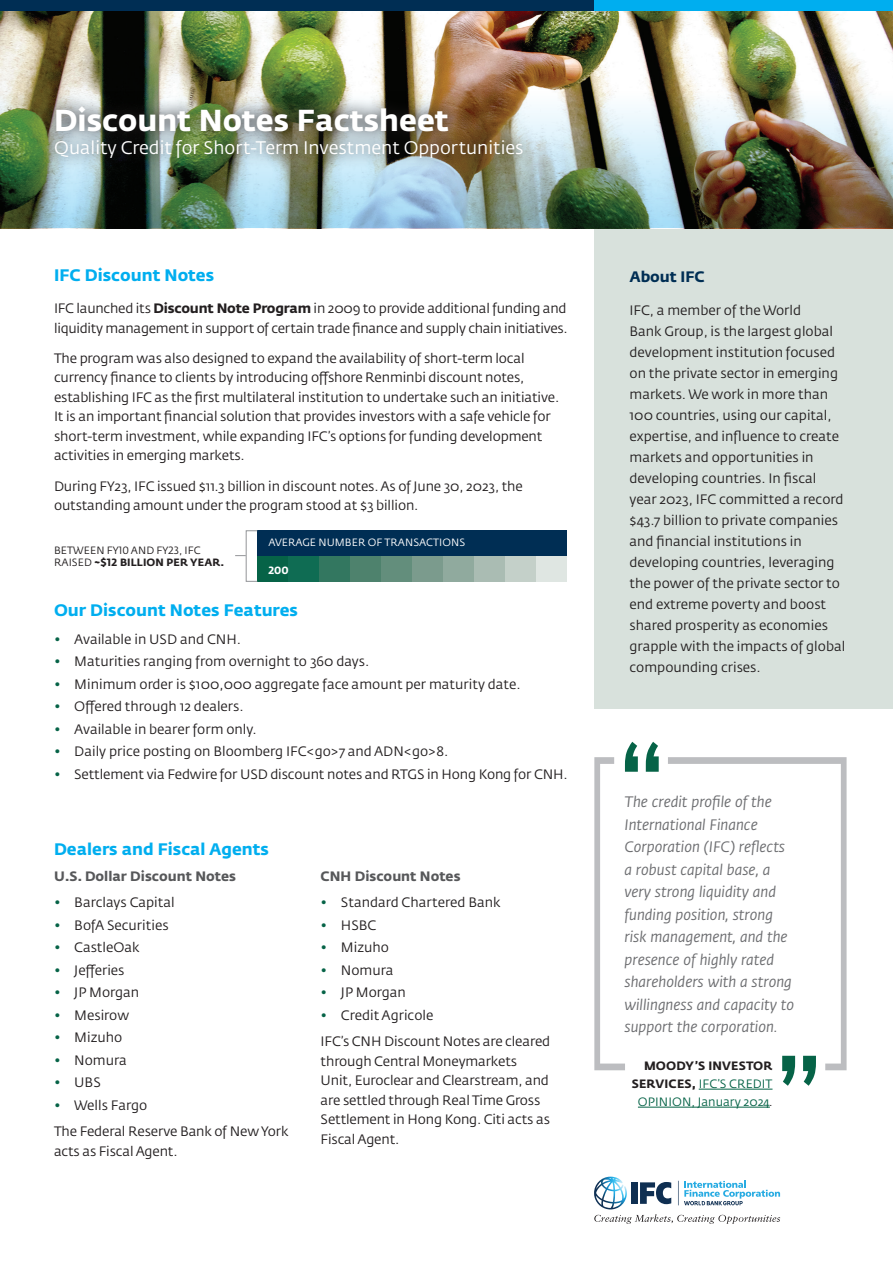
<style>
.page{position:relative;width:893px;height:1263px;background:#fff}
.page>*{position:absolute;margin:0;border:0;box-sizing:border-box;transform-origin:0 0}
.t1{font:700 30px "Fedra Sans Std";color:#fff}
.t2{font:18px "Fedra Sans Std";color:#fff}
.Main_header{font:700 16.5px "Fedra Sans Std";color:#00aeef}
.About_IFC_text{font:italic 15px/22.5px "Fedra Sans Std";color:#6c6d70}
.About_IFC{font:700 15px "Fedra Sans Std";color:#002e54}
.About_IFC_text-2{font:13.5px/21px "Fedra Sans Std";color:#231f20}
.Body_text{font:13.5px/19.5px "Fedra Sans Std";letter-spacing:-.01em;color:#231f20}
.sub_Header{font:700 13.5px "Fedra Sans Std";color:#57585a}
.About_IFC_text-3{font:12px/18px "Fedra Sans Std";letter-spacing:.01em;color:#066347;text-align:right}
.info{font:10.5px/12px "Fedra Sans Std";letter-spacing:.01em;color:#231f20}
.info-2{font:10.5px "Fedra Sans Std";letter-spacing:.01em;color:#fff}
.s1{font-weight:700}
.s2{color:#066347}
.s3{font-weight:700;color:#231f20}
.s4{font-style:italic;color:#231f20}
</style>
<div class="page">
<div style="left:0;top:0;width:594px;height:20px;background:#002e54"></div>
<div style="left:594px;top:0;width:299px;height:20px;background:#00aeef"></div>
<svg style="left:594px;top:1177px;width:186px;height:47px"></svg>
<div style="left:594px;top:228px;width:299px;height:480px;background:#d8e1dc"></div>
<hr style="left:699px;top:1089px;width:73px;height:1px;background:#066347">
<hr style="left:638px;top:1107px;width:132px;height:1px;background:#066347">
<svg style="left:668px;top:757px;width:179px;height:313px"></svg>
<svg style="left:594px;top:742px;width:65px;height:328px"></svg>
<svg style="left:782px;top:1056px;width:34px;height:30px"></svg>
<div style="left:257px;top:530px;width:310px;height:26px;background:#002e54"></div>
<div style="left:257px;top:556px;width:31px;height:26px;background:#066347"></div>
<div style="left:288px;top:556px;width:31px;height:26px;background:#0f6c53"></div>
<div style="left:319px;top:556px;width:31px;height:26px;background:#337760"></div>
<div style="left:350px;top:556px;width:31px;height:26px;background:#4e826d"></div>
<div style="left:381px;top:556px;width:31px;height:26px;background:#638e7c"></div>
<div style="left:412px;top:556px;width:31px;height:26px;background:#7b9b8d"></div>
<div style="left:443px;top:556px;width:31px;height:26px;background:#90aa9e"></div>
<div style="left:474px;top:556px;width:31px;height:26px;background:#aabcb3"></div>
<div style="left:505px;top:556px;width:31px;height:26px;background:#c4d0c9"></div>
<div style="left:536px;top:556px;width:31px;height:26px;background:#dfe6e2"></div>
<img style="left:0;top:11px;width:893px;height:80px">
<img style="left:0;top:91px;width:893px;height:137px">
<img style="left:40px;top:93px;width:497px;height:78px">
<div style="left:246px;top:530px;width:12px;height:52px;border:1px solid #939598"></div>
<p class="t1" style="left:54px;top:102px;width:396px">Discount Notes Factsheet</p>
<p class="t2" style="left:54px;top:136px;width:471px">Quality Credit for Short-Term Investment Opportunities</p>
<p class="Main_header" style="left:54px;top:265px;width:162px">IFC Discount Notes</p>
<p class="Body_text" style="left:54px;top:299px;width:515px">IFC launched its <span class="s1">Discount Note Program</span> in 2009 to provide additional funding and liquidity management in support of certain trade finance and supply chain initiatives.</p>
<p class="Body_text" style="left:54px;top:348px;width:507px">The program was also designed to expand the availability of short-term local currency finance to clients by introducing offshore Renminbi discount notes, establishing IFC as the first multilateral institution to undertake such an initiative.<br>It is an important financial solution that provides investors with a safe vehicle for short-term investment, while expanding IFC’s options for funding development activities in emerging markets.</p>
<p class="Body_text" style="left:54px;top:476px;width:470px">During FY23, IFC issued $11.3 billion in discount notes. As of June 30, 2023, the outstanding amount under the program stood at $3 billion.</p>
<p class="info" style="left:54px;top:545px;width:172px">BETWEEN FY10 AND FY23, IFC<br>RAISED <span class="s1">~$12 BILLION PER YEAR.</span></p>
<p class="info-2" style="left:268px;top:536px;width:198px">AVERAGE NUMBER OF TRANSACTIONS</p>
<p class="Main_header" style="left:54px;top:600px;width:245px">Our Discount Notes Features</p>
<p class="About_IFC_text-2" style="left:54px;top:629px;width:189px"><span class="s2">•</span> Available in USD and CNH.</p>
<p class="About_IFC_text-2" style="left:54px;top:651px;width:317px"><span class="s2">•</span> Maturities ranging from overnight to 360 days.</p>
<p class="About_IFC_text-2" style="left:54px;top:674px;width:468px"><span class="s2">•</span> Minimum order is $100,000 aggregate face amount per maturity date.</p>
<p class="About_IFC_text-2" style="left:54px;top:696px;width:191px"><span class="s2">•</span> Offered through 12 dealers.</p>
<p class="About_IFC_text-2" style="left:54px;top:718px;width:204px"><span class="s2">•</span> Available in bearer form only.</p>
<p class="About_IFC_text-2" style="left:54px;top:741px;width:396px"><span class="s2">•</span> Daily price posting on Bloomberg IFC&lt;go&gt;7 and ADN&lt;go&gt;8.</p>
<p class="About_IFC_text-2" style="left:54px;top:763px;width:515px"><span class="s2">•</span> Settlement via Fedwire for USD discount notes and RTGS in Hong Kong for CNH.</p>
<p class="Main_header" style="left:54px;top:839px;width:216px">Dealers and Fiscal Agents</p>
<p class="sub_Header" style="left:54px;top:868px;width:184px">U.S. Dollar Discount Notes</p>
<p class="About_IFC_text-2" style="left:54px;top:892px;width:122px"><span class="s2">•</span> Barclays Capital</p>
<p class="About_IFC_text-2" style="left:54px;top:914px;width:116px"><span class="s2">•</span> BofA Securities</p>
<p class="About_IFC_text-2" style="left:54px;top:937px;width:87px"><span class="s2">•</span> CastleOak</p>
<p class="About_IFC_text-2" style="left:54px;top:959px;width:72px"><span class="s2">•</span> Jefferies</p>
<p class="About_IFC_text-2" style="left:54px;top:982px;width:87px"><span class="s2">•</span> JP Morgan</p>
<p class="About_IFC_text-2" style="left:54px;top:1004px;width:77px"><span class="s2">•</span> Mesirow</p>
<p class="About_IFC_text-2" style="left:54px;top:1027px;width:70px"><span class="s2">•</span> Mizuho</p>
<p class="About_IFC_text-2" style="left:54px;top:1049px;width:75px"><span class="s2">•</span> Nomura</p>
<p class="About_IFC_text-2" style="left:54px;top:1072px;width:48px"><span class="s2">•</span> UBS</p>
<p class="About_IFC_text-2" style="left:54px;top:1094px;width:95px"><span class="s2">•</span> Wells Fargo</p>
<p class="Body_text" style="left:54px;top:1121px;width:236px">The Federal Reserve Bank of New York acts as Fiscal Agent.</p>
<p class="sub_Header" style="left:321px;top:868px;width:141px">CNH Discount Notes</p>
<p class="About_IFC_text-2" style="left:321px;top:892px;width:181px"><span class="s2">•</span> Standard Chartered Bank</p>
<p class="About_IFC_text-2" style="left:321px;top:914px;width:57px"><span class="s2">•</span> HSBC</p>
<p class="About_IFC_text-2" style="left:321px;top:937px;width:70px"><span class="s2">•</span> Mizuho</p>
<p class="About_IFC_text-2" style="left:321px;top:959px;width:75px"><span class="s2">•</span> Nomura</p>
<p class="About_IFC_text-2" style="left:321px;top:982px;width:87px"><span class="s2">•</span> JP Morgan</p>
<p class="About_IFC_text-2" style="left:321px;top:1004px;width:114px"><span class="s2">•</span> Credit Agricole</p>
<p class="Body_text" style="left:321px;top:1032px;width:231px">IFC’s CNH Discount Notes are cleared through Central Moneymarkets<br>Unit, Euroclear and Clearstream, and are settled through Real Time Gross<br>Settlement in Hong Kong. Citi acts as<br>Fiscal Agent.</p>
<p class="About_IFC" style="left:629px;top:267px;width:77px">About IFC</p>
<p class="About_IFC_text-2" style="left:629px;top:300px;width:217px">IFC, a member of the World<br>Bank Group, is the largest global development institution focused on the private sector in emerging markets. We work in more than<br>100 countries, using our capital, expertise, and influence to create markets and opportunities in developing countries. In fiscal year 2023, IFC committed a record $43.7 billion to private companies and financial institutions in developing countries, leveraging the power of the private sector to end extreme poverty and boost shared prosperity as economies grapple with the impacts of global compounding crises.</p>
<p class="About_IFC_text" style="left:624px;top:791px;width:171px">The credit profile of the<br>International Finance<br>Corporation (IFC) reflects a robust capital base, a very strong liquidity and funding position, strong risk management, and the presence of highly rated shareholders with a strong willingness and capacity to support the corporation.</p>
<p class="About_IFC_text-3" style="left:632px;top:1056px;width:142px"><span class="s3">MOODY’S INVESTOR<br>SERVICES,</span> IFC’S CREDIT<br>OPINION, January 2024<span class="s4">.</span></p>
</div>
